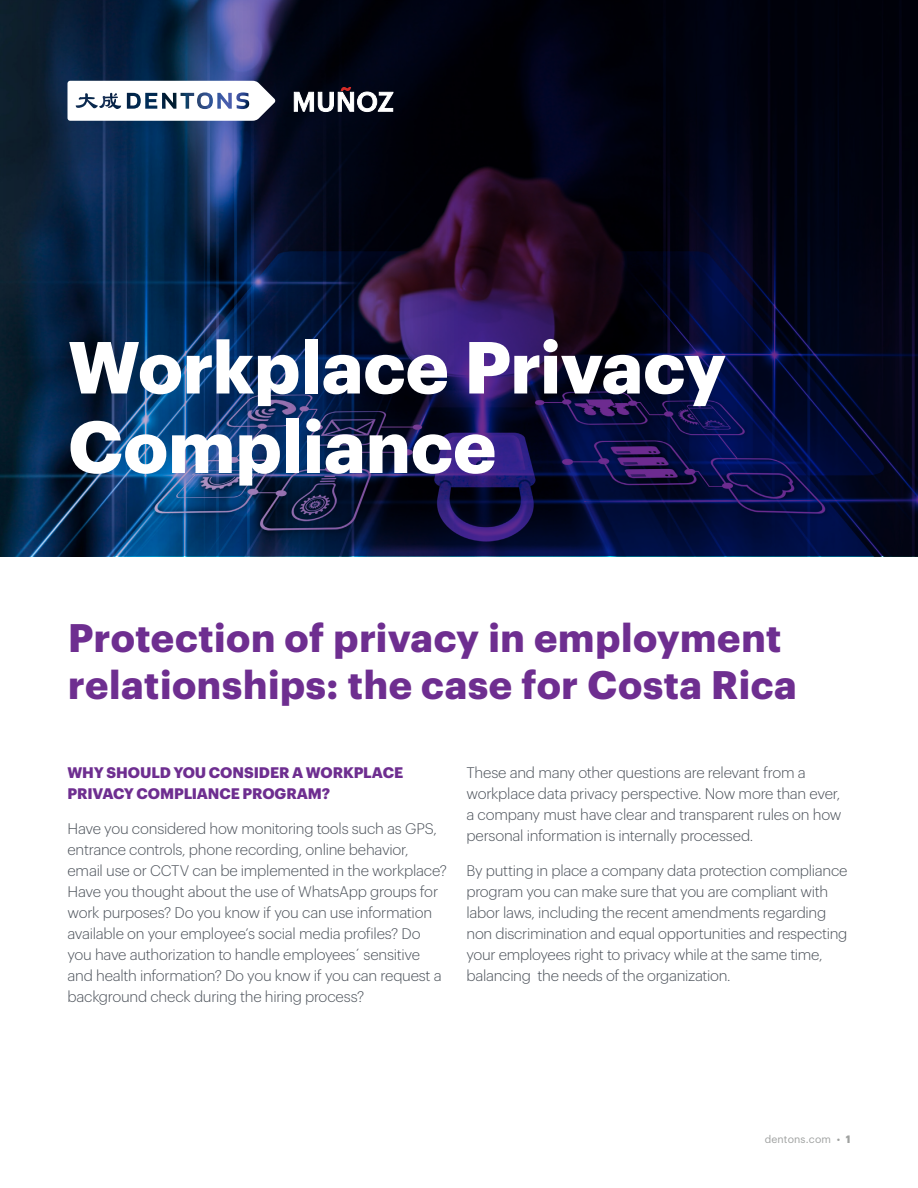
<style>
.page{position:relative;width:918px;height:1188px;background:#fff}
.page>*{position:absolute;margin:0;border:0;box-sizing:border-box;transform-origin:0 0}
.CovTitle_Lev1_Bold{font:700 72px "Dentons Sans";letter-spacing:-.005em;color:#fff}
.CovTitle_Lev1_Light{font:700 72px "Dentons Sans";color:#fff}
.Intro_Lev1_Light_Pur{font:700 39px/46.5px "Dentons Sans";letter-spacing:.015em;color:#6e2e90}
.BodyCopy1{font:300 15px/21px "Dentons Sans";letter-spacing:-.015em;color:#4c525a}
.Subhead_Lev3_BoldCap{font:700 15px/21px "Dentons Sans";letter-spacing:-.01em;color:#6e2e90}
.t1{font:10.5px "Dentons Sans";letter-spacing:.015em;color:#9fa1a0}
.s1{font-weight:700}
</style>
<div class="page">
<svg style="left:0;top:0;width:918px;height:556px;background:#0b1435"></svg>
<svg style="left:68px;top:81px;width:208px;height:40px"></svg>
<svg style="left:294px;top:87px;width:99px;height:25px"></svg>
<p class="CovTitle_Lev1_Bold" style="left:68px;top:312px;width:659px">Workplace Privacy</p>
<p class="CovTitle_Lev1_Light" style="left:68px;top:391px;width:429px">Compliance</p>
<p class="Intro_Lev1_Light_Pur" style="left:68px;top:612px;width:730px">Protection of privacy in employment relationships: the case for Costa Rica</p>
<p class="Subhead_Lev3_BoldCap" style="left:68px;top:761px;width:337px">WHY SHOULD YOU CONSIDER A WORKPLACE<br>PRIVACY COMPLIANCE PROGRAM?</p>
<p class="BodyCopy1" style="left:68px;top:817px;width:381px">Have you considered how monitoring tools such as GPS, entrance controls, phone recording, online behavior, email use or CCTV can be implemented in the workplace?<br>Have you thought about the use of WhatsApp groups for work purposes? Do you know if you can use information available on your employee’s social media profiles? Do you have authorization to handle employees´ sensitive and health information? Do you know if you can request a background check during the hiring process?</p>
<p class="BodyCopy1" style="left:466px;top:761px;width:377px">These and many other questions are relevant from a workplace data privacy perspective. Now more than ever, a company must have clear and transparent rules on how personal information is internally processed.</p>
<p class="BodyCopy1" style="left:466px;top:858px;width:383px">By putting in place a company data protection compliance program you can make sure that you are compliant with labor laws, including the recent amendments regarding non discrimination and equal opportunities and respecting your employees right to privacy while at the same time, balancing the needs of the organization.</p>
<p class="t1" style="left:765px;top:1131px;width:87px">dentons.com • <span class="s1">1</span></p>
</div>
